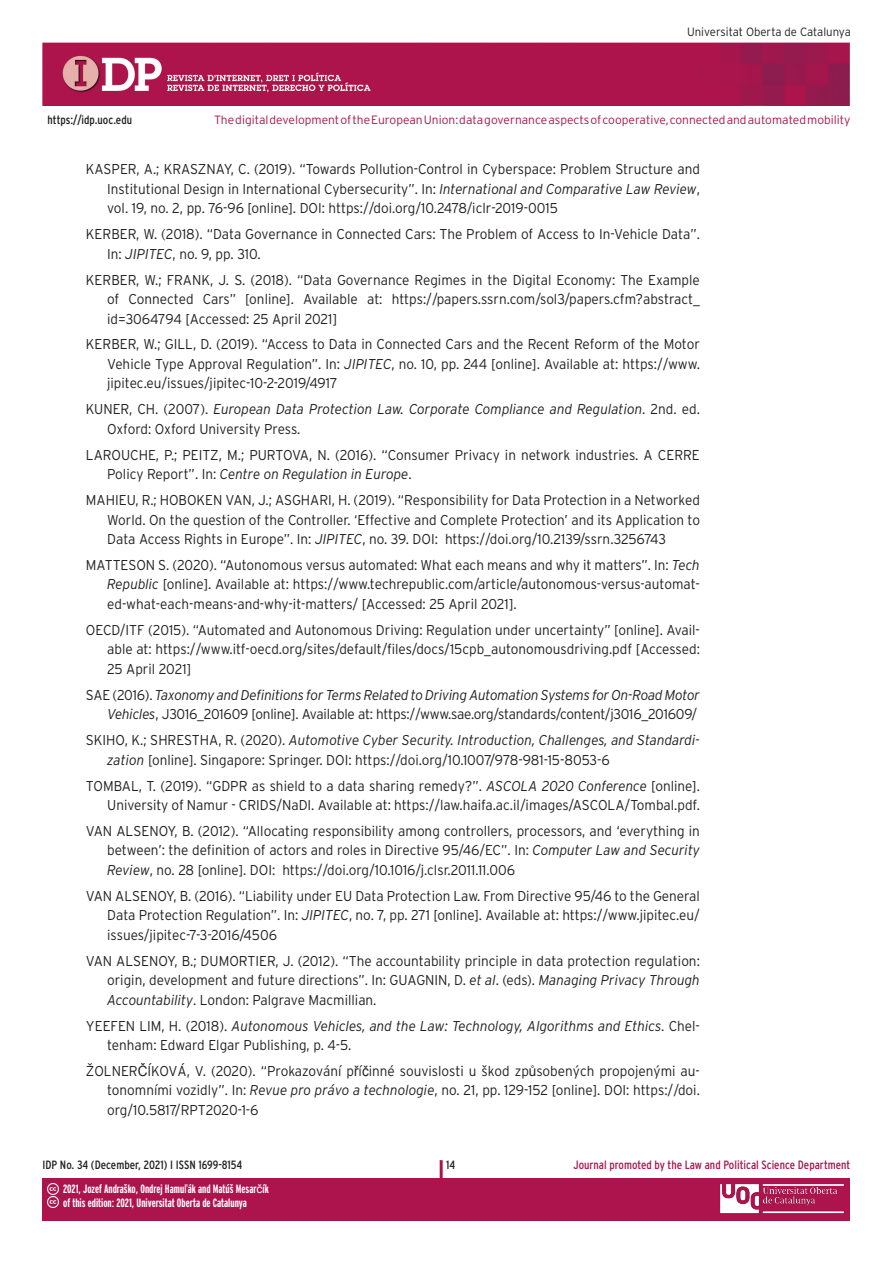
<style>
.page{position:relative;width:893px;height:1263px;background:#fff}
.page>*{position:absolute;margin:0;border:0;box-sizing:border-box;transform-origin:0 0}
._04_biblio{font:300 14.25px/19.5px "Interstate";color:#231f20;text-align:justify;scale:.95 1}
._04_biblio-2{font:italic 300 14.25px/19.5px "Interstate";color:#231f20;scale:.95 1}
.t1{font:300 12px "Interstate";color:#ad134c}
.t2{font:700 extra-condensed 12px/14.4px "Interstate";color:#fff}
.t3{font:condensed 12px "Interstate";color:#231f20}
.t4{font:condensed 12px "Interstate";color:#ad134c}
.t5{font:300 12px "Interstate";color:#231f20;scale:.95 1}
.s1{font-style:italic}
.s2{font-style:normal}
.s3{font-family:"Arial";font-weight:400}
.s4{font-family:"Arial";font-weight:400;font-stretch:normal}
</style>
<div class="page">
<img style="left:43px;top:43px;width:807px;height:63px">
<div style="left:43px;top:1178px;width:807px;height:42px;background:#ad134c"></div>
<hr style="left:440px;top:1160px;width:3px;height:44px;background:#ad134c">
<img style="left:720px;top:1184px;width:124px;height:30px">
<svg style="left:47px;top:1183px;width:11px;height:25px"></svg>
<p class="t3" style="left:48px;top:113px;width:86px">https://idp.uoc.edu</p>
<p class="t5" style="left:687px;top:25px;width:174px">Universitat Oberta de Catalunya</p>
<p class="t1" style="left:214px;top:113px;width:638px">The digital development of the European Union: data governance aspects of cooperative, connected and automated mobility</p>
<p class="_04_biblio" style="left:107px;top:159px;width:625px;text-indent:-21px">KASPER, A.; KRASZNAY, C. (2019). “Towards Pollution-Control in Cyberspace: Problem Structure and Institutional Design in International Cybersecurity”. In: <span class="s1">International and Comparative Law Review</span>, vol. 19, no. 2, pp. 76-96 [online]. DOI: https://doi.org/10.2478/iclr-2019-0015</p>
<p class="_04_biblio" style="left:107px;top:224px;width:625px;text-indent:-21px">KERBER, W. (2018). “Data Governance in Connected Cars: The Problem of Access to In-Vehicle Data”.<br>In: <span class="s1">JIPITEC</span>, no. 9, pp. 310.</p>
<p class="_04_biblio" style="left:107px;top:270px;width:625px;text-indent:-21px">KERBER, W.; FRANK, J. S. (2018). “Data Governance Regimes in the Digital Economy: The Example of Connected Cars” [online]. Available at: https://papers.ssrn.com/sol3/papers.cfm?abstract_ id=3064794 [Accessed: 25 April 2021]</p>
<p class="_04_biblio" style="left:107px;top:334px;width:625px;text-indent:-21px">KERBER, W.; GILL, D. (2019). “Access to Data in Connected Cars and the Recent Reform of the Motor Vehicle Type Approval Regulation”. In: <span class="s1">JIPITEC</span>, no. 10, pp. 244 [online]. Available at: https://www. jipitec.eu/issues/jipitec-10-2-2019/4917</p>
<p class="_04_biblio-2" style="left:107px;top:399px;width:625px;text-indent:-21px"><span class="s2">KUNER, CH. (2007).</span> European Data Protection Law. Corporate Compliance and Regulation<span class="s2">. 2nd. ed.<br>Oxford: Oxford University Press.</span></p>
<p class="_04_biblio" style="left:107px;top:445px;width:625px;text-indent:-21px">LAROUCHE, P.; PEITZ, M.; PURTOVA, N. (2016). “Consumer Privacy in network industries. A CERRE<br>Policy Report”. In: <span class="s1">Centre on Regulation in Europe</span>.</p>
<p class="_04_biblio" style="left:107px;top:490px;width:625px;text-indent:-21px">MAHIEU, R.; HOBOKEN VAN, J.; ASGHARI, H. (2019). “Responsibility for Data Protection in a Networked World. On the question of the Controller. ‘Effective and Complete Protection’ and its Application to Data Access Rights in Europe”. In: <span class="s1">JIPITEC</span>, no. 39. DOI: https://doi.org/10.2139/ssrn.3256743</p>
<p class="_04_biblio" style="left:107px;top:555px;width:625px;text-indent:-21px">MATTESON S. (2020). “Autonomous versus automated: What each means and why it matters”. In: <span class="s1">Tech Republic</span> [online]. Available at: https://www.techrepublic.com/article/autonomous-versus-automat&shy;ed-what-each-means-and-why-it-matters/ [Accessed: 25 April 2021].</p>
<p class="_04_biblio" style="left:107px;top:620px;width:625px;text-indent:-21px">OECD/ITF (2015). “Automated and Autonomous Driving: Regulation under uncertainty” [online]. Avail&shy;able at: https://www.itf-oecd.org/sites/default/files/docs/15cpb_autonomousdriving.pdf [Accessed:<br>25 April 2021]</p>
<p class="_04_biblio" style="left:86px;top:685px;width:648px;text-align:right">SAE (2016). <span class="s1">Taxonomy and Definitions for Terms Related to Driving Automation Systems for On-Road Motor<br>Vehicles</span>, J3016_201609 [online]. Available at: https://www.sae.org/standards/content/j3016_201609/</p>
<p class="_04_biblio" style="left:107px;top:730px;width:625px;text-indent:-21px">SKIHO, K.; SHRESTHA, R. (2020). <span class="s1">Automotive Cyber Security. Introduction, Challenges, and Standardi&shy;zation</span> [online]. Singapore: Springer. DOI: https://doi.org/10.1007/978-981-15-8053-6</p>
<p class="_04_biblio" style="left:86px;top:776px;width:648px;text-align:right">TOMBAL, T. (2019). “GDPR as shield to a data sharing remedy?”. <span class="s1">ASCOLA 2020 Conference</span> [online].<br>University of Namur - CRIDS/NaDI. Available at: https://law.haifa.ac.il/images/ASCOLA/Tombal.pdf.</p>
<p class="_04_biblio" style="left:107px;top:821px;width:625px;text-indent:-21px">VAN ALSENOY, B. (2012). “Allocating responsibility among controllers, processors, and ‘everything in between’: the definition of actors and roles in Directive 95/46/EC”. In: <span class="s1">Computer Law and Security Review</span>, no. 28 [online]. DOI: https://doi.org/10.1016/j.clsr.2011.11.006</p>
<p class="_04_biblio" style="left:107px;top:886px;width:626px;text-indent:-21px">VAN ALSENOY, B. (2016). “Liability under EU Data Protection Law. From Directive 95/46 to the General Data Protection Regulation”. In: <span class="s1">JIPITEC</span>, no. 7, pp. 271 [online]. Available at: https://www.jipitec.eu/ issues/jipitec-7-3-2016/4506</p>
<p class="_04_biblio" style="left:107px;top:951px;width:625px;text-indent:-21px">VAN ALSENOY, B.; DUMORTIER, J. (2012). “The accountability principle in data protection regulation: origin, development and future directions”. In: GUAGNIN, D. <span class="s1">et al</span>. (eds). <span class="s1">Managing Privacy Through Accountability</span>. London: Palgrave Macmillian.</p>
<p class="_04_biblio" style="left:107px;top:1016px;width:625px;text-indent:-21px">YEEFEN LIM, H. (2018). <span class="s1">Autonomous Vehicles, and the Law: Technology, Algorithms and Ethics</span>. Chel&shy;tenham: Edward Elgar Publishing, p. 4-5.</p>
<p class="_04_biblio" style="left:107px;top:1061px;width:625px;text-indent:-21px">ŽOLNER<span class="s3">Č</span>ÍKOVÁ, V. (2020). “Prokazování p<span class="s3">ř</span>í<span class="s3">č</span>inné souvislosti u škod zp<span class="s3">ů</span>sobených propojenými au&shy;tonomními vozidly”. In: <span class="s1">Revue pro právo a technologie</span>, no. 21, pp. 129-152 [online]. DOI: https://doi. org/10.5817/RPT2020-1-6</p>
<p class="t3" style="left:43px;top:1158px;width:201px">IDP No. 34 (December, 2021) I ISSN 1699-8154</p>
<p class="t3" style="left:446px;top:1158px;width:10px">14</p>
<p class="t4" style="left:573px;top:1158px;width:279px">Journal promoted by the Law and Political Science Department</p>
<p class="t2" style="left:63px;top:1181px;width:207px">2021, Jozef Andraško, Ondrej Hamu<span class="s4">ľ</span>ák and Matúš Mesar<span class="s4">č</span>ík of this edition: 2021, Universitat Oberta de Catalunya</p>
</div>
